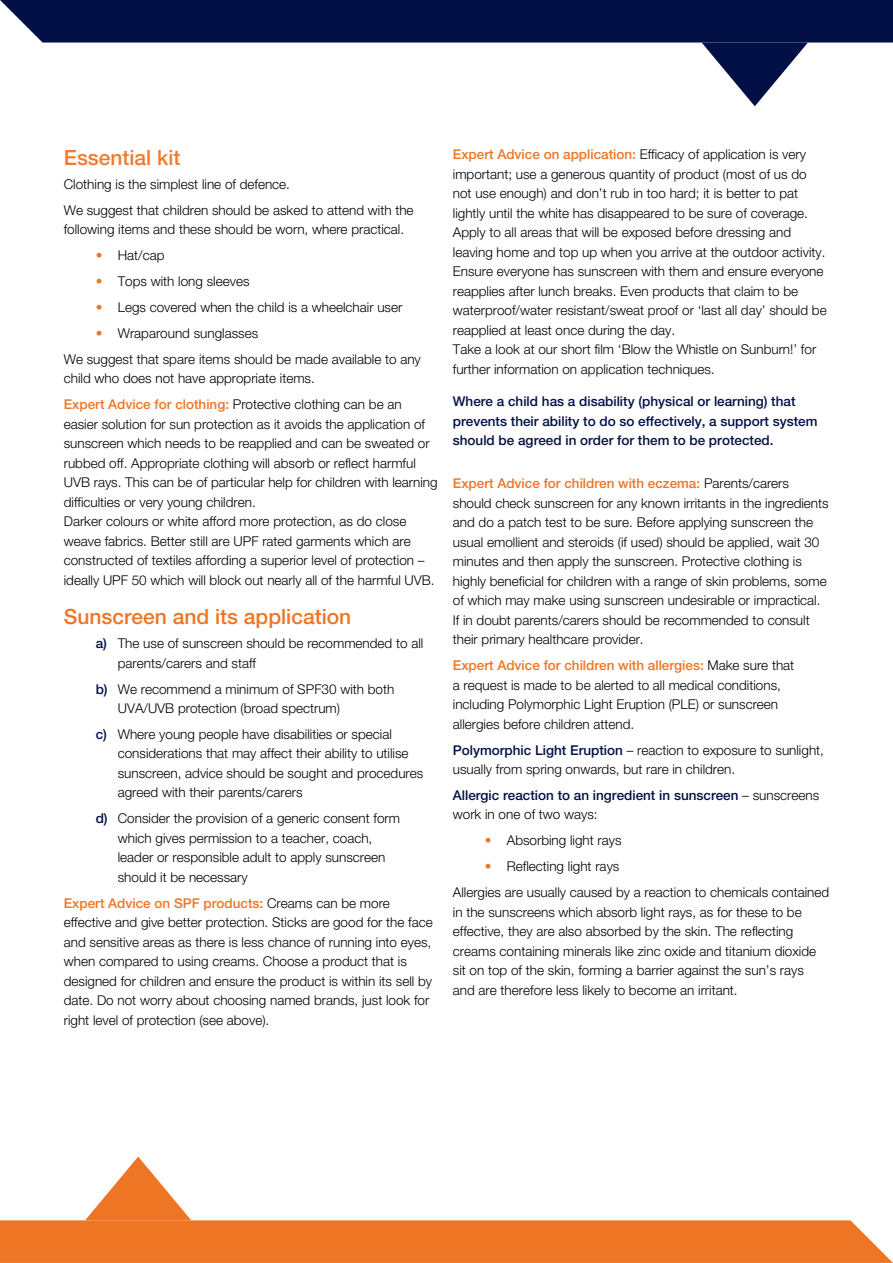
<style>
.page{position:relative;width:893px;height:1263px;background:#fff}
.page>*{position:absolute;margin:0;border:0;box-sizing:border-box;transform-origin:0 0}
.t1{font:500 21px "Helvetica Neue";color:#ee7524}
.t2{font:500 21px "Helvetica Neue";color:#ef7c2e}
.t3{font:300 13.5px/19.5px "Helvetica Neue";color:#000}
.t4{font:500 13.5px/19.5px "Helvetica Neue";color:#031046}
.s1{color:#ee7524}
.s2{font-weight:500;color:#ee7524}
.s3{font-weight:500;color:#031046}
.s4{font-weight:300;color:#000}
</style>
<div class="page">
<svg style="left:0;top:0;width:893px;height:106px"></svg>
<svg style="left:0;top:1156px;width:893px;height:107px"></svg>
<h1 class="t2" style="left:64px;top:145px;width:118px">Essential kit</h1>
<p class="t3" style="left:64px;top:171px;width:351px;line-height:26px">Clothing is the simplest line of defence.<br>We suggest that children should be asked to attend with the</p>
<p class="t3" style="left:64px;top:219px;width:342px">following items and these should be worn, where practical.</p>
<p class="t3" style="left:96px;top:245px;width:70px"><span class="s1">•</span> Hat/cap</p>
<p class="t3" style="left:96px;top:271px;width:155px"><span class="s1">•</span> Tops with long sleeves</p>
<p class="t3" style="left:96px;top:297px;width:308px"><span class="s1">•</span> Legs covered when the child is a wheelchair user</p>
<p class="t3" style="left:64px;top:320px;width:359px;line-height:26px;text-indent:32px"><span class="s1">•</span> Wraparound sunglasses<br>We suggest that spare items should be made available to any</p>
<p class="t3" style="left:64px;top:365px;width:339px;line-height:26px">child who does not have appropriate items.<br><span class="s2">Expert Advice for clothing:</span> Protective clothing can be an</p>
<p class="t3" style="left:64px;top:414px;width:375px">easier solution for sun protection as it avoids the application of sunscreen which needs to be reapplied and can be sweated or rubbed off. Appropriate clothing will absorb or reflect harmful UVB rays. This can be of particular help for children with learning difficulties or very young children.<br>Darker colours or white afford more protection, as do close weave fabrics. Better still are UPF rated garments which are constructed of textiles affording a superior level of protection – ideally UPF 50 which will block out nearly all of the harmful UVB.</p>
<h1 class="t1" style="left:64px;top:604px;width:289px">Sunscreen and its application</h1>
<p class="t3" style="left:118px;top:633px;width:307px;text-indent:-22px"><span class="s3">a)</span> The use of sunscreen should be recommended to all parents/carers and staff</p>
<p class="t3" style="left:118px;top:679px;width:278px;text-indent:-22px"><span class="s3">b)</span> We recommend a minimum of SPF30 with both<br>UVA/UVB protection (broad spectrum)</p>
<p class="t3" style="left:118px;top:724px;width:307px;text-indent:-22px"><span class="s3">c)</span> Where young people have disabilities or special considerations that may affect their ability to utilise sunscreen, advice should be sought and procedures agreed with their parents/carers</p>
<p class="t3" style="left:118px;top:808px;width:284px;text-indent:-22px"><span class="s3">d)</span> Consider the provision of a generic consent form which gives permission to a teacher, coach, leader or responsible adult to apply sunscreen should it be necessary</p>
<p class="t3" style="left:64px;top:893px;width:370px"><span class="s2">Expert Advice on SPF products:</span> Creams can be more effective and give better protection. Sticks are good for the face and sensitive areas as there is less chance of running into eyes, when compared to using creams. Choose a product that is designed for children and ensure the product is within its sell by date. Do not worry about choosing named brands, just look for right level of protection (see above).</p>
<p class="t3" style="left:453px;top:145px;width:375px"><span class="s2">Expert Advice on application:</span> Efficacy of application is very important; use a generous quantity of product (most of us do not use enough) and don’t rub in too hard; it is better to pat lightly until the white has disappeared to be sure of coverage.<br>Apply to all areas that will be exposed before dressing and leaving home and top up when you arrive at the outdoor activity.<br>Ensure everyone has sunscreen with them and ensure everyone reapplies after lunch breaks. Even products that claim to be waterproof/water resistant/sweat proof or ‘last all day’ should be reapplied at least once during the day.<br>Take a look at our short film ‘Blow the Whistle on Sunburn!’ for further information on application techniques.</p>
<p class="t4" style="left:453px;top:391px;width:366px">Where a child has a disability (physical or learning) that prevents their ability to do so effectively, a support system should be agreed in order for them to be protected.</p>
<p class="t3" style="left:453px;top:473px;width:377px"><span class="s2">Expert Advice for children with eczema:</span> Parents/carers should check sunscreen for any known irritants in the ingredients and do a patch test to be sure. Before applying sunscreen the usual emollient and steroids (if used) should be applied, wait 30 minutes and then apply the sunscreen. Protective clothing is highly beneficial for children with a range of skin problems, some of which may make using sunscreen undesirable or impractical.<br>If in doubt parents/carers should be recommended to consult their primary healthcare provider.</p>
<p class="t3" style="left:453px;top:655px;width:343px"><span class="s2">Expert Advice for children with allergies:</span> Make sure that a request is made to be alerted to all medical conditions, including Polymorphic Light Eruption (PLE) or sunscreen allergies before children attend.</p>
<p class="t3" style="left:453px;top:740px;width:373px"><span class="s3">Polymorphic Light Eruption</span> – reaction to exposure to sunlight, usually from spring onwards, but rare in children.</p>
<p class="t4" style="left:453px;top:785px;width:368px">Allergic reaction to an ingredient in sunscreen <span class="s4">– sunscreens work in one of two ways:</span></p>
<p class="t3" style="left:485px;top:830px;width:138px"><span class="s1">•</span> Absorbing light rays</p>
<p class="t3" style="left:453px;top:853px;width:378px;line-height:26px;text-indent:32px"><span class="s1">•</span> Reflecting light rays<br>Allergies are usually caused by a reaction to chemicals contained</p>
<p class="t3" style="left:453px;top:902px;width:365px">in the sunscreens which absorb light rays, as for these to be effective, they are also absorbed by the skin. The reflecting creams containing minerals like zinc oxide and titanium dioxide sit on top of the skin, forming a barrier against the sun’s rays and are therefore less likely to become an irritant.</p>
</div>
